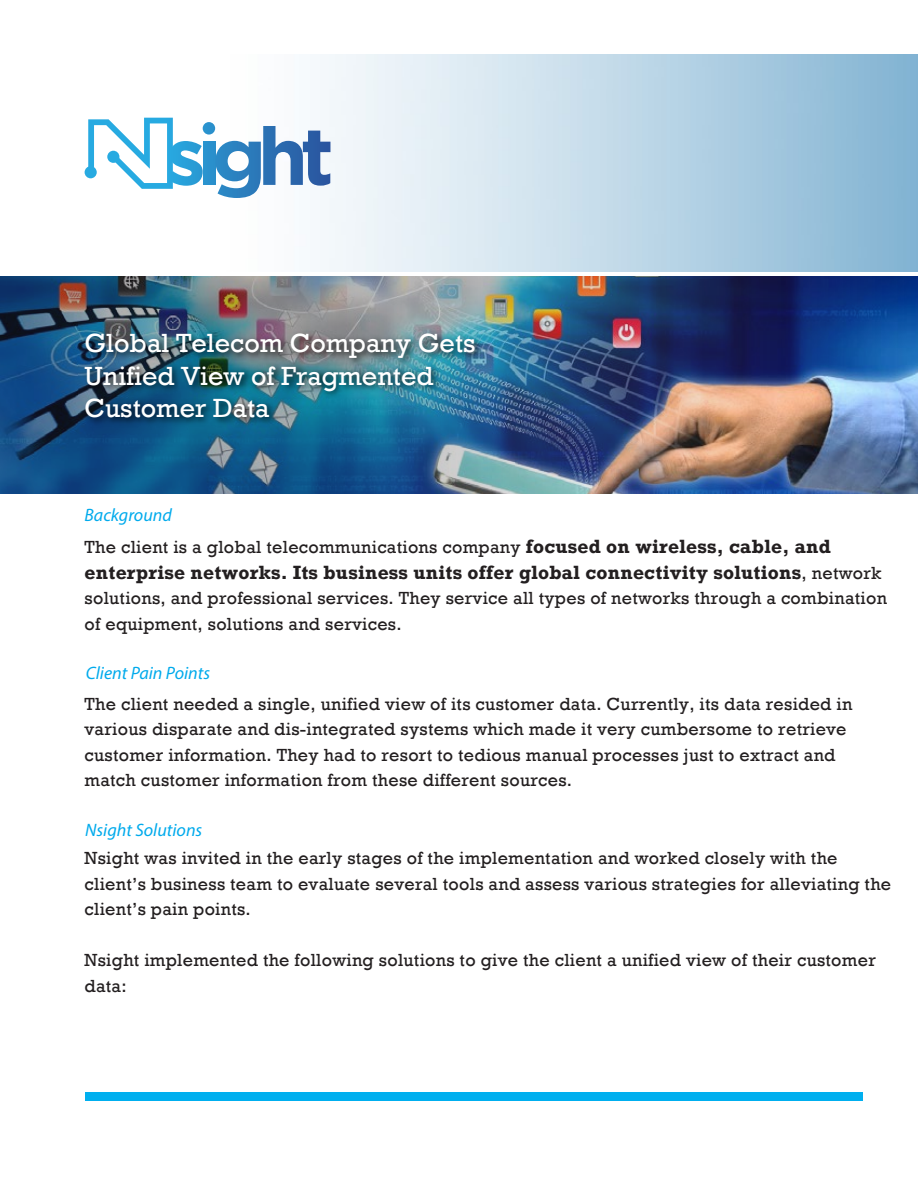
<style>
.page{position:relative;width:918px;height:1188px;background:#fff}
.page>*{position:absolute;margin:0;border:0;box-sizing:border-box;transform-origin:0 0}
.t1{font:27px/32.4px "Rockwell";color:#fff}
.t2{font:18px/25.5px "Rockwell";letter-spacing:.015em;color:#231f20}
.t3{font:italic 18px "Myriad Pro";color:#00aaec}
.s1{font-weight:700}
</style>
<div class="page">
<div style="left:85px;top:1093px;width:777px;height:8px;background:#00afef"></div>
<svg style="left:85px;top:118px;width:245px;height:80px"></svg>
<img style="left:0;top:276px;width:918px;height:218px">
<img style="left:78px;top:322px;width:436px;height:158px">
<h1 class="t1" style="left:85px;top:327px;width:419px">C&amp;-.+&amp;$!#&amp;#%-/$&lt;-/1+(2$C#)*$<br>D('8'#7$E'#4$-8$F5+,/#()#7$ &lt;0*)-/#5$G+)+</h1>
<h1 class="t1" style="left:85px;top:327px;width:393px">Global Telecom Company Gets<br>Unified View of Fragmented<br>Customer Data</h1>
<p class="t3" style="left:85px;top:504px;width:89px">Background</p>
<p class="t2" style="left:85px;top:534px;width:804px">The client is a global telecommunications company <span class="s1">focused on wireless, cable, and enterprise networks. Its business units offer global connectivity solutions</span>, network solutions, and professional services. They service all types of networks through a combination of equipment, solutions and services.</p>
<p class="t3" style="left:86px;top:661px;width:126px">Client Pain Points</p>
<p class="t2" style="left:85px;top:691px;width:769px">The client needed a single, unified view of its customer data. Currently, its data resided in various disparate and dis-integrated systems which made it very cumbersome to retrieve customer information. They had to resort to tedious manual processes just to extract and match customer information from these different sources.</p>
<p class="t3" style="left:85px;top:819px;width:119px">Nsight Solutions</p>
<p class="t2" style="left:85px;top:846px;width:808px">Nsight was invited in the early stages of the implementation and worked closely with the client’s business team to evaluate several tools and assess various strategies for alleviating the client’s pain points.</p>
<p class="t2" style="left:85px;top:948px;width:793px">Nsight implemented the following solutions to give the client a unified view of their customer data:</p>
</div>
